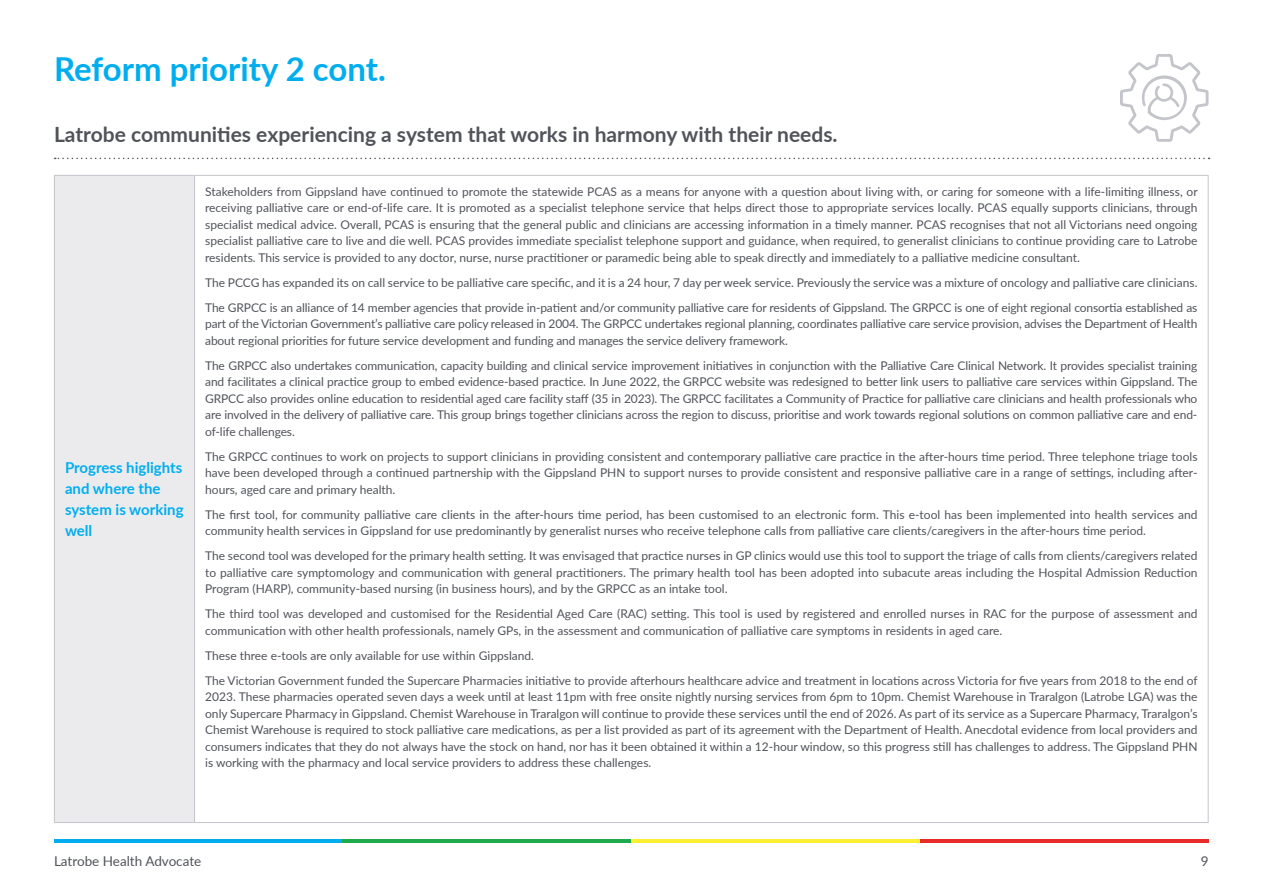
<style>
.page{position:relative;width:1263px;height:893px;background:#fff}
.page>*{position:absolute;margin:0;border:0;box-sizing:border-box;transform-origin:0 0}
.t1{font:700 33px "Lato";color:#00aeef}
.t2{font:700 21px "Lato";color:#50535a}
.t3{font:700 15px/21px "Lato";color:#00aeef}
.t4{font:13.5px "Lato";color:#50535a}
.t5{font:12px/16.5px "Lato";color:#50535a;text-align:justify}
</style>
<div class="page">
<hr style="left:54px;top:839px;width:289px;height:4px;background:#00aeef">
<hr style="left:920px;top:839px;width:288px;height:4px;background:#e82c2a">
<hr style="left:343px;top:839px;width:288px;height:4px;background:#20aa4d">
<hr style="left:631px;top:839px;width:289px;height:4px;background:#fcee32">
<svg style="left:55px;top:158px;width:1154px;height:1px"></svg>
<div style="left:54px;top:175px;width:141px;height:647px;background:#ebebed"></div>
<hr style="left:54px;top:176px;width:1px;height:646px;background:#c4c5ca">
<hr style="left:195px;top:175px;width:1013px;height:1px;background:#c4c5ca">
<hr style="left:194px;top:176px;width:1px;height:646px;background:#c4c5ca">
<hr style="left:1208px;top:176px;width:1px;height:646px;background:#c4c5ca">
<hr style="left:54px;top:822px;width:141px;height:1px;background:#c4c5ca">
<hr style="left:195px;top:822px;width:1013px;height:1px;background:#c4c5ca">
<hr style="left:54px;top:175px;width:141px;height:1px;background:#c4c5ca">
<svg style="left:1120px;top:54px;width:88px;height:88px"></svg>
<h1 class="t1" style="left:54px;top:44px;width:333px">Reform priority 2 cont.</h1>
<h2 class="t2" style="left:54px;top:119px;width:785px">Latrobe communities experiencing a system that works in harmony with their needs.</h2>
<p class="t3" style="left:65px;top:457px;width:120px">Progress higlights and where the system is working well</p>
<p class="t5" style="left:205px;top:183px;width:994px">Stakeholders from Gippsland have continued to promote the statewide PCAS as a means for anyone with a question about living with, or caring for someone with a life-limiting illness, or receiving palliative care or end-of-life care. It is promoted as a specialist telephone service that helps direct those to appropriate services locally. PCAS equally supports clinicians, through specialist medical advice. Overall, PCAS is ensuring that the general public and clinicians are accessing information in a timely manner. PCAS recognises that not all Victorians need ongoing specialist palliative care to live and die well. PCAS provides immediate specialist telephone support and guidance, when required, to generalist clinicians to continue providing care to Latrobe residents. This service is provided to any doctor, nurse, nurse practitioner or paramedic being able to speak directly and immediately to a palliative medicine consultant.</p>
<p class="t5" style="left:205px;top:269px;width:994px;line-height:25px">The PCCG has expanded its on call service to be palliative care specific, and it is a 24 hour, 7 day per week service. Previously the service was a mixture of oncology and palliative care clinicians.<br>The GRPCC is an alliance of 14 member agencies that provide in-patient and/or community palliative care for residents of Gippsland. The GRPCC is one of eight regional consortia established as</p>
<p class="t5" style="left:205px;top:315px;width:994px">part of the Victorian Government’s palliative care policy released in 2004. The GRPCC undertakes regional planning, coordinates palliative care service provision, advises the Department of Health about regional priorities for future service development and funding and manages the service delivery framework.</p>
<p class="t5" style="left:205px;top:357px;width:994px">The GRPCC also undertakes communication, capacity building and clinical service improvement initiatives in conjunction with the Palliative Care Clinical Network. It provides specialist training and facilitates a clinical practice group to embed evidence-based practice. In June 2022, the GRPCC website was redesigned to better link users to palliative care services within Gippsland. The GRPCC also provides online education to residential aged care facility staff (35 in 2023). The GRPCC facilitates a Community of Practice for palliative care clinicians and health professionals who are involved in the delivery of palliative care. This group brings together clinicians across the region to discuss, prioritise and work towards regional solutions on common palliative care and end&shy;of-life challenges.</p>
<p class="t5" style="left:205px;top:448px;width:994px">The GRPCC continues to work on projects to support clinicians in providing consistent and contemporary palliative care practice in the after-hours time period. Three telephone triage tools have been developed through a continued partnership with the Gippsland PHN to support nurses to provide consistent and responsive palliative care in a range of settings, including after&shy;hours, aged care and primary health.</p>
<p class="t5" style="left:205px;top:506px;width:994px">The first tool, for community palliative care clients in the after-hours time period, has been customised to an electronic form. This e-tool has been implemented into health services and community health services in Gippsland for use predominantly by generalist nurses who receive telephone calls from palliative care clients/caregivers in the after-hours time period.</p>
<p class="t5" style="left:205px;top:547px;width:994px">The second tool was developed for the primary health setting. It was envisaged that practice nurses in GP clinics would use this tool to support the triage of calls from clients/caregivers related to palliative care symptomology and communication with general practitioners. The primary health tool has been adopted into subacute areas including the Hospital Admission Reduction Program (HARP), community-based nursing (in business hours), and by the GRPCC as an intake tool.</p>
<p class="t5" style="left:205px;top:605px;width:994px">The third tool was developed and customised for the Residential Aged Care (RAC) setting. This tool is used by registered and enrolled nurses in RAC for the purpose of assessment and communication with other health professionals, namely GPs, in the assessment and communication of palliative care symptoms in residents in aged care.</p>
<p class="t5" style="left:205px;top:642px;width:994px;line-height:25px">These three e-tools are only available for use within Gippsland.<br>The Victorian Government funded the Supercare Pharmacies initiative to provide afterhours healthcare advice and treatment in locations across Victoria for five years from 2018 to the end of</p>
<p class="t5" style="left:205px;top:688px;width:994px">2023. These pharmacies operated seven days a week until at least 11pm with free onsite nightly nursing services from 6pm to 10pm. Chemist Warehouse in Traralgon (Latrobe LGA) was the only Supercare Pharmacy in Gippsland. Chemist Warehouse in Traralgon will continue to provide these services until the end of 2026. As part of its service as a Supercare Pharmacy, Traralgon’s Chemist Warehouse is required to stock palliative care medications, as per a list provided as part of its agreement with the Department of Health. Anecdotal evidence from local providers and consumers indicates that they do not always have the stock on hand, nor has it been obtained it within a 12-hour window, so this progress still has challenges to address. The Gippsland PHN is working with the pharmacy and local service providers to address these challenges.</p>
<p class="t4" style="left:54px;top:851px;width:149px">Latrobe Health Advocate</p>
<p class="t4" style="left:1201px;top:851px;width:9px">9</p>
</div>
